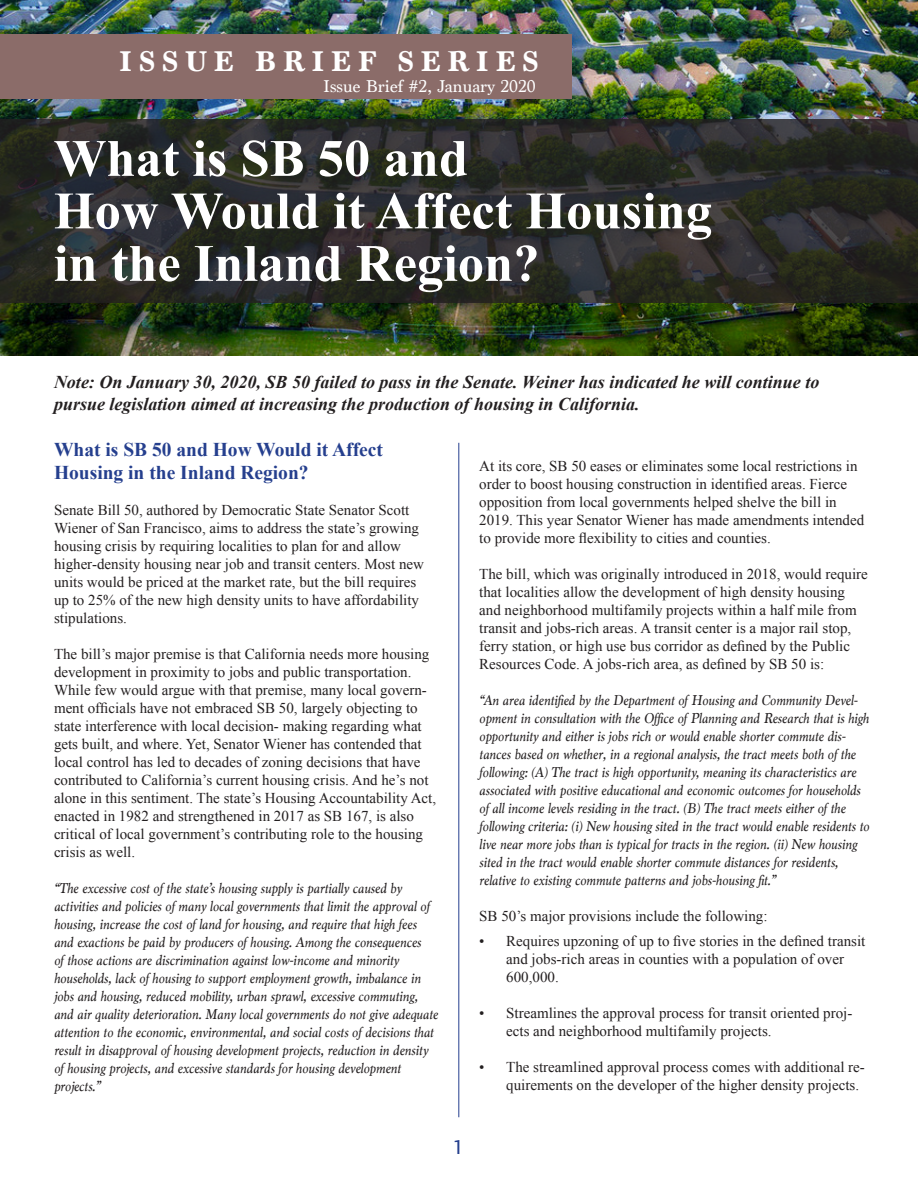
<style>
.page{position:relative;width:918px;height:1188px;background:#fff}
.page>*{position:absolute;margin:0;border:0;box-sizing:border-box;transform-origin:0 0}
.t1{font:700 52.5px "Times New Roman";color:#fff}
.t2{font:700 30px "Marion";letter-spacing:.2em;color:#fff}
.t3{font:700 19.5px "Times New Roman";color:#253f8e}
.t4{font:19.5px "Roboto Condensed";color:#253f8e}
.t5{font:italic 700 18px "Times New Roman";color:#231f20}
.t6{font:18px "Marion";color:#fff}
.t7{font:15px/18px "Times New Roman";color:#231f20}
.t8{font:italic 15px/18px "Marion";color:#231f20}
</style>
<div class="page">
<img style="left:0;top:0;width:918px;height:355px">
<hr style="left:459px;top:443px;width:1px;height:674px;background:#253f8e">
<div style="left:0;top:34px;width:572px;height:65px;background:#8b6c69"></div>
<svg style="left:0;top:119px;width:918px;height:183px;background:#2a2b27"></svg>
<p class="t2" style="left:119px;top:43px;width:421px">ISSUE BRIEF SERIES</p>
<p class="t6" style="left:323px;top:75px;width:214px">Issue Brief #2, January 2020</p>
<p class="t1" style="left:54px;top:122px;width:416px">What is SB 50 and</p>
<p class="t1" style="left:54px;top:174px;width:660px">How Would it Affect Housing</p>
<p class="t1" style="left:54px;top:227px;width:487px">in the Inland Region?</p>
<p class="t5" style="left:54px;top:369px;width:767px">Note: On January 30, 2020, SB 50 failed to pass in the Senate. Weiner has indicated he will continue to</p>
<p class="t5" style="left:54px;top:391px;width:587px">pursue legislation aimed at increasing the production of housing in California.</p>
<p class="t3" style="left:54px;top:436px;width:331px">What is SB 50 and How Would it Affect</p>
<p class="t3" style="left:54px;top:459px;width:256px">Housing in the Inland Region?</p>
<p class="t7" style="left:54px;top:501px;width:372px">Senate Bill 50, authored by Democratic State Senator Scott Wiener of San Francisco, aims to address the state’s growing housing crisis by requiring localities to plan for and allow higher-density housing near job and transit centers. Most new units would be priced at the market rate, but the bill requires up to 25% of the new high density units to have affordability stipulations.</p>
<p class="t7" style="left:54px;top:645px;width:384px">The bill’s major premise is that California needs more housing development in proximity to jobs and public transportation.<br>While few would argue with that premise, many local govern&shy;ment officials have not embraced SB 50, largely objecting to state interference with local decision- making regarding what gets built, and where. Yet, Senator Wiener has contended that local control has led to decades of zoning decisions that have contributed to California’s current housing crisis. And he’s not alone in this sentiment. The state’s Housing Accountability Act,</p>
<p class="t7" style="left:54px;top:807px;width:371px">enacted in 1982 and strengthened in 2017 as SB 167, is also critical of local government’s contributing role to the housing crisis as well.</p>
<p class="t8" style="left:54px;top:879px;width:386px">“The excessive cost of the state’s housing supply is partially caused by activities and policies of many local governments that limit the approval of housing, increase the cost of land for housing, and require that high fees and exactions be paid by producers of housing. Among the consequences<br>of those actions are discrimination against low-income and minority households, lack of housing to support employment growth, imbalance in jobs and housing, reduced mobility, urban sprawl, excessive commuting, and air quality deterioration. Many local governments do not give adequate attention to the economic, environmental, and social costs of decisions that</p>
<p class="t8" style="left:54px;top:1041px;width:376px">result in disapproval of housing development projects, reduction in density of housing projects, and excessive standards for housing development projects.”</p>
<p class="t7" style="left:479px;top:457px;width:387px">At its core, SB 50 eases or eliminates some local restrictions in order to boost housing construction in identified areas. Fierce opposition from local governments helped shelve the bill in 2019. This year Senator Wiener has made amendments intended to provide more flexibility to cities and counties.</p>
<p class="t7" style="left:479px;top:565px;width:390px">The bill, which was originally introduced in 2018, would require that localities allow the development of high density housing and neighborhood multifamily projects within a half mile from transit and jobs-rich areas. A transit center is a major rail stop, ferry station, or high use bus corridor as defined by the Public Resources Code. A jobs-rich area, as defined by SB 50 is:</p>
<p class="t8" style="left:479px;top:691px;width:392px">“An area identified by the Department of Housing and Community Devel&shy;opment in consultation with the Office of Planning and Research that is high opportunity and either is jobs rich or would enable shorter commute dis&shy;tances based on whether, in a regional analysis, the tract meets both of the following: (A) The tract is high opportunity, meaning its characteristics are associated with positive educational and economic outcomes for households of all income levels residing in the tract. (B) The tract meets either of the following criteria: (i) New housing sited in the tract would enable residents to live near more jobs than is typical for tracts in the region. (ii) New housing sited in the tract would enable shorter commute distances for residents, relative to existing commute patterns and jobs-housing fit.”</p>
<p class="t7" style="left:479px;top:907px;width:290px">SB 50’s major provisions include the following:</p>
<p class="t7" style="left:506px;top:932px;width:361px;text-indent:-27px">• Requires upzoning of up to five stories in the defined transit and jobs-rich areas in counties with a population of over<br>600,000.</p>
<p class="t7" style="left:506px;top:1004px;width:348px;text-indent:-27px">• Streamlines the approval process for transit oriented proj&shy;ects and neighborhood multifamily projects.</p>
<p class="t7" style="left:506px;top:1058px;width:360px;text-indent:-27px">• The streamlined approval process comes with additional re&shy;quirements on the developer of the higher density projects.</p>
<p class="t4" style="left:453px;top:1134px;width:11px">1</p>
</div>
